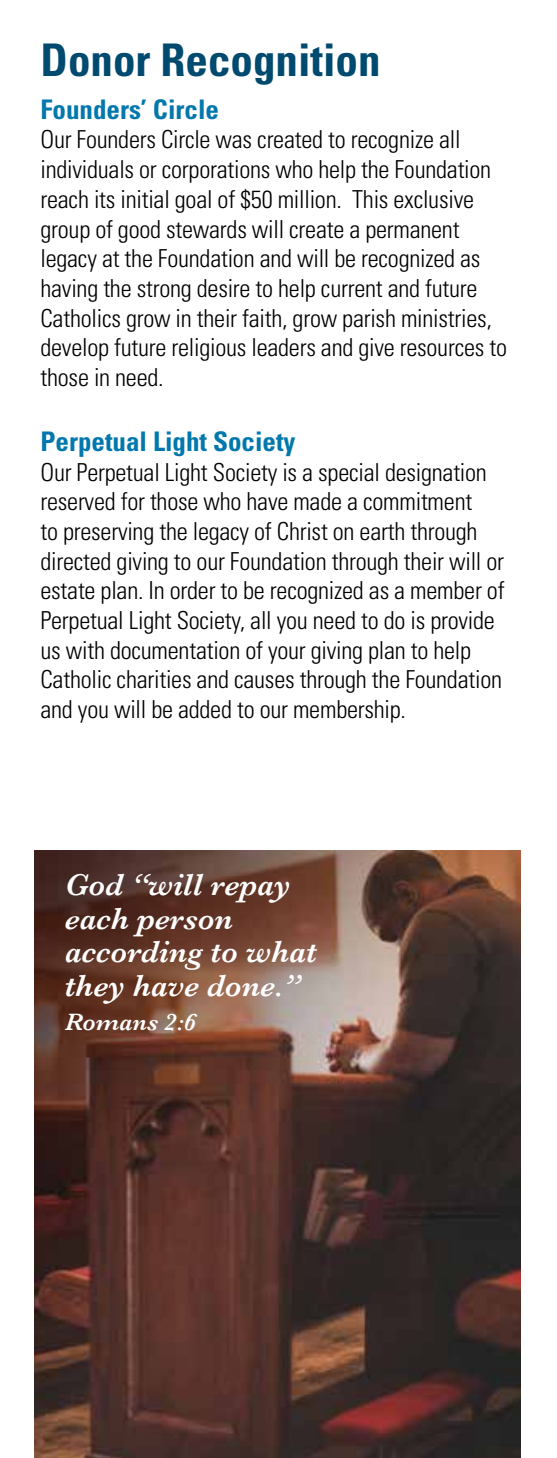
<style>
.page{position:relative;width:557px;height:1458px;background:#fff}
.page>*{position:absolute;margin:0;border:0;box-sizing:border-box;transform-origin:0 0}
.t1{font:700 condensed 45px "Univers";color:#004a6f}
.t2{font:italic 600 31.5px/33.8px "Baskerville";color:#fff}
.t3{font:700 condensed 27px "Univers";color:#0078ad}
.t4{font:300 condensed 24.75px/29.7px "Univers";letter-spacing:-.01em;color:#000}
.t5{font:italic 600 24.75px "Baskerville";color:#fff}
</style>
<div class="page">
<img style="left:35px;top:851px;width:486px;height:607px">
<h1 class="t1" style="left:40px;top:33px;width:342px">Donor Recognition</h1>
<p class="t3" style="left:40px;top:93px;width:180px">Founders’ Circle</p>
<p class="t4" style="left:40px;top:125px;width:468px">Our Founders Circle was created to recognize all individuals or corporations who help the Foundation reach its initial goal of $50 million. This exclusive group of good stewards will create a permanent legacy at the Foundation and will be recognized as having the strong desire to help current and future Catholics grow in their faith, grow parish ministries, develop future religious leaders and give resources to those in need.</p>
<p class="t3" style="left:40px;top:425px;width:257px">Perpetual Light Society</p>
<p class="t4" style="left:40px;top:457px;width:465px">Our Perpetual Light Society is a special designation reserved for those who have made a commitment<br>to preserving the legacy of Christ on earth through directed giving to our Foundation through their will or estate plan. In order to be recognized as a member of Perpetual Light Society, all you need to do is provide us with documentation of your giving plan to help Catholic charities and causes through the Foundation and you will be added to our membership.</p>
<p class="t2" style="left:65px;top:868px;width:253px">God “will repay each person according to what they have done.”</p>
<p class="t5" style="left:65px;top:1007px;width:132px">Romans 2:6</p>
</div>
